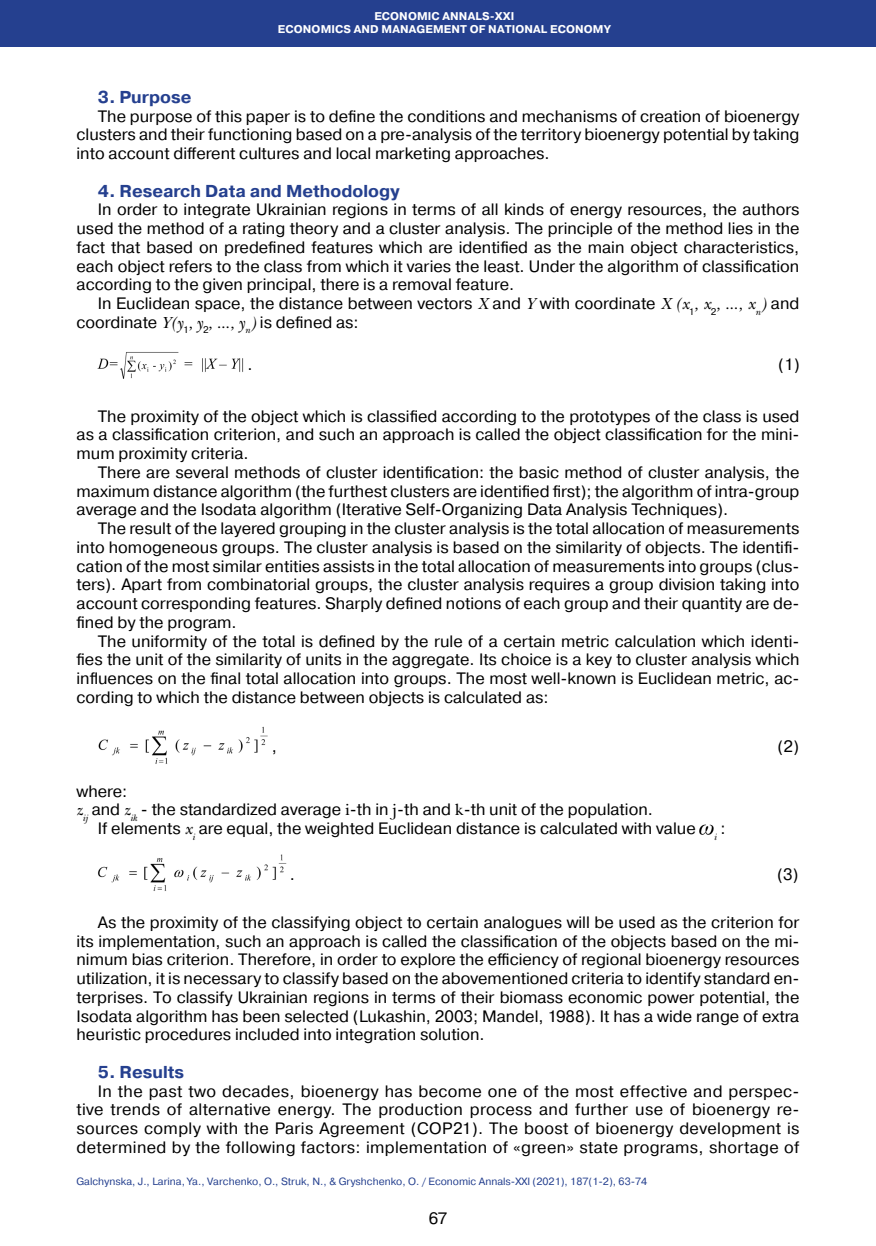
<style>
.page{position:relative;width:876px;height:1246px;background:#fff}
.page>*{position:absolute;margin:0;border:0;box-sizing:border-box;transform-origin:0 0}
.Заголовок_текст_2019{font:700 17.25px "Pragmatica";color:#25408f}
.Абзац_2019{font:16.5px/18.8px "Pragmatica";color:#000;text-align:justify}
.Список_2019{font:16.5px "Pragmatica";color:#000}
.Посада_2016{font:700 11.25px "Pragmatica";letter-spacing:.01em;color:#fff}
.Нижний_колонтитул_20{font:10.5px "Pragmatica";color:#25408f}
.s1{font-family:"New Baskerville C";font-style:italic}
.s2{font-family:"New Baskerville C"}
</style>
<div class="page">
<div style="left:0;top:0;width:876px;height:47px;background:#25408f"></div>
<img style="left:98px;top:352px;width:145px;height:27px">
<img style="left:98px;top:726px;width:170px;height:38px">
<img style="left:700px;top:824px;width:14px;height:11px">
<img style="left:98px;top:854px;width:188px;height:37px">
<p class="Посада_2016" style="left:374px;top:9px;width:142px">ECONOMIC ANNALS-XXI</p>
<p class="Посада_2016" style="left:278px;top:22px;width:334px">ECONOMICS AND MANAGEMENT OF NATIONAL ECONOMY</p>
<p class="Заголовок_текст_2019" style="left:98px;top:86px;width:95px">3. Purpose</p>
<p class="Абзац_2019" style="left:77px;top:107px;width:724px;text-indent:21px">The purpose of this paper is to define the conditions and mechanisms of creation of bioenergy clusters and their functioning based on a pre-analysis of the territory bioenergy potential by taking into account different cultures and local marketing approaches.</p>
<p class="Заголовок_текст_2019" style="left:98px;top:179px;width:303px">4. Research Data and Methodology</p>
<p class="Абзац_2019" style="left:77px;top:201px;width:724px;text-indent:21px">In order to integrate Ukrainian regions in terms of all kinds of energy resources, the authors used the method of a rating theory and a cluster analysis. The principle of the method lies in the fact that based on predefined features which are identified as the main object characteristics, each object refers to the class from which it varies the least. Under the algorithm of classification according to the given principal, there is a removal feature.</p>
<p class="Абзац_2019" style="left:77px;top:294px;width:724px;text-indent:21px">In Euclidean space, the distance between vectors <span class="s1">X</span> and <span class="s1">Y</span> with coordinate <span class="s1">X (x</span><sub>1</sub><span class="s1">, x</span><sub>2</sub><span class="s1">, …, x</span><sub>n</sub><span class="s1">)</span> and coordinate <span class="s1">Y(y</span><sub>1</sub><span class="s1">, y</span><sub>2</sub><span class="s1">, …, y</span><sub>n</sub><span class="s1">)</span> is defined as:</p>
<p class="Абзац_2019" style="left:247px;top:355px;width:7px">.</p>
<p class="Абзац_2019" style="left:778px;top:355px;width:23px">(1)</p>
<p class="Абзац_2019" style="left:77px;top:407px;width:724px;text-indent:21px">The proximity of the object which is classified according to the prototypes of the class is used as a classification criterion, and such an approach is called the object classification for the mini&shy;mum proximity criteria.</p>
<p class="Абзац_2019" style="left:77px;top:463px;width:724px;text-indent:21px">There are several methods of cluster identification: the basic method of cluster analysis, the maximum distance algorithm (the furthest clusters are identified first); the algorithm of intra-group average and the Isodata algorithm (Iterative Self-Organizing Data Analysis Techniques).</p>
<p class="Абзац_2019" style="left:77px;top:519px;width:724px;text-indent:21px">The result of the layered grouping in the cluster analysis is the total allocation of measurements into homogeneous groups. The cluster analysis is based on the similarity of objects. The identifi&shy;cation of the most similar entities assists in the total allocation of measurements into groups (clus&shy;ters). Apart from combinatorial groups, the cluster analysis requires a group division taking into account corresponding features. Sharply defined notions of each group and their quantity are de&shy;fined by the program.</p>
<p class="Абзац_2019" style="left:77px;top:632px;width:724px;text-indent:21px">The uniformity of the total is defined by the rule of a certain metric calculation which identi&shy;fies the unit of the similarity of units in the aggregate. Its choice is a key to cluster analysis which influences on the final total allocation into groups. The most well-known is Euclidean metric, ac&shy;cording to which the distance between objects is calculated as:</p>
<p class="Абзац_2019" style="left:272px;top:738px;width:7px">,</p>
<p class="Абзац_2019" style="left:777px;top:738px;width:23px">(2)</p>
<p class="Список_2019" style="left:77px;top:781px;width:52px">where:</p>
<p class="Список_2019" style="left:77px;top:799px;width:578px"><span class="s1">z</span><sub>ij</sub> and <span class="s1">z</span><sub>ik</sub> - the standardized average <span class="s2">i</span>-th in <span class="s2">j</span>-th and <span class="s2">k</span>-th unit of the population.</p>
<p class="Абзац_2019" style="left:98px;top:819px;width:629px">If elements <span class="s1">х</span><sub>і</sub> are equal, the weighted Euclidean distance is calculated with value <sub>i</sub> :</p>
<p class="Абзац_2019" style="left:290px;top:865px;width:7px">.</p>
<p class="Абзац_2019" style="left:777px;top:865px;width:23px">(3)</p>
<p class="Абзац_2019" style="left:77px;top:913px;width:724px;text-align:left;text-indent:21px">As the proximity of the classifying object to certain analogues will be used as the criterion for its implementation, such an approach is called the classification of the objects based on the mi&shy;nimum bias criterion. Therefore, in order to explore the efficiency of regional bioenergy resources utilization, it is necessary to classify based on the abovementioned criteria to identify standard en&shy;terprises. To classify Ukrainian regions in terms of their biomass economic power potential, the Isodata algorithm has been selected (Lukashin, 2003; Mandel, 1988). It has a wide range of extra heuristic procedures included into integration solution.</p>
<p class="Заголовок_текст_2019" style="left:98px;top:1061px;width:88px">5. Results</p>
<p class="Абзац_2019" style="left:77px;top:1082px;width:724px;text-indent:21px">In the past two decades, bioenergy has become one of the most effective and perspec&shy;tive trends of alternative energy. The production process and further use of bioenergy re&shy;sources comply with the Paris Agreement (СОР21). The boost of bioenergy development is determined by the following factors: implementation of «green» state programs, shortage of</p>
<p class="Нижний_колонтитул_20" style="left:77px;top:1174px;width:572px">Galchynska, J., Larina, Ya., Varchenko, O., Struk, N., &amp; Gryshchenko, O. / Economic Annals-XXI (2021), 187(1-2), 63-74</p>
<p class="Абзац_2019" style="left:429px;top:1210px;width:20px">67</p>
</div>
